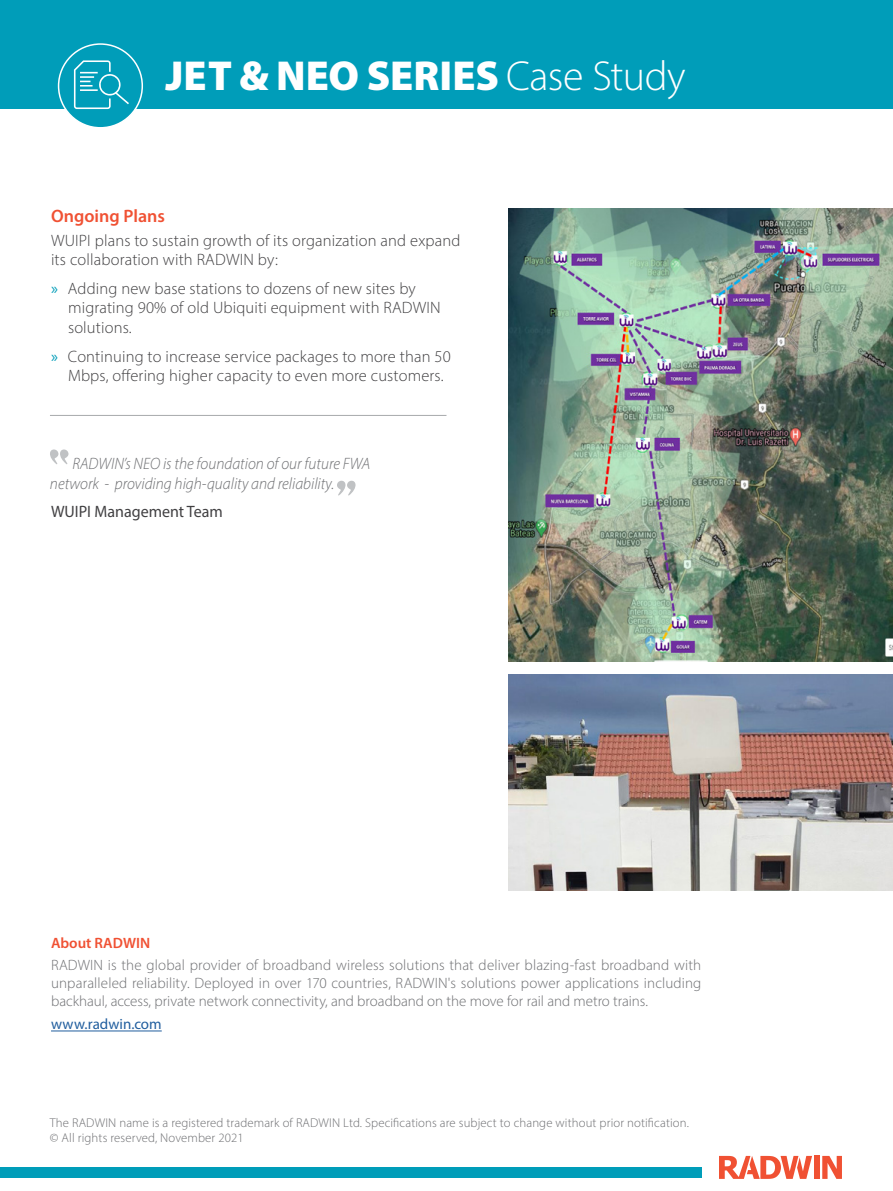
<style>
.page{position:relative;width:893px;height:1191px;background:#fff}
.page>*{position:absolute;margin:0;border:0;box-sizing:border-box;transform-origin:0 0}
.t1{font:900 42px "Myriad Pro";color:#fff}
.t2{font:600 18px "Myriad Pro";color:#f05133}
.t3{font:300 16.5px/19.5px "Myriad Pro";letter-spacing:.01em;color:#414042}
.t4{font:italic 300 16.5px/19.8px "Myriad Pro";color:#6d6e71;scale:.95 1}
.t5{font:16.5px "Myriad Pro";color:#414042}
.t6{font:16.5px "Myriad Pro";color:#009db9}
.t7{font:300 15px/18px "Myriad Pro";color:#6d6e71;text-align:justify}
.t8{font:15px "Myriad Pro";letter-spacing:.005em;color:#215e9e}
.t9{font:600 15px "Myriad Pro";color:#f05133}
.t10{font:300 12.75px/15px "Myriad Pro";letter-spacing:.01em;color:#6d6e71}
.s1{font-weight:300}
</style>
<div class="page">
<div style="left:0;top:1167px;width:701px;height:11px;background:#009db9"></div>
<div style="left:0;top:0;width:893px;height:108px;background:#009db9"></div>
<div style="left:814px;top:1155px;width:6px;height:23px;background:#f05133"></div>
<svg style="left:822px;top:1155px;width:20px;height:23px"></svg>
<svg style="left:719px;top:1155px;width:93px;height:23px"></svg>
<div style="left:59px;top:44px;width:83px;height:84px;background:#009db9;border-radius:50%"></div>
<div style="left:58px;top:43px;width:85px;height:85px;border:2px solid #fff;border-radius:50%"></div>
<svg style="left:74px;top:60px;width:55px;height:49px"></svg>
<svg style="left:50px;top:449px;width:19px;height:15px"></svg>
<svg style="left:337px;top:480px;width:19px;height:15px"></svg>
<hr style="left:50px;top:415px;width:396px;height:1px;background:#a7a9ac">
<hr style="left:51px;top:1030px;width:111px;height:1px;background:#215e9e">
<img style="left:509px;top:208px;width:384px;height:453px">
<img style="left:509px;top:674px;width:384px;height:216px">
<h1 class="t1" style="left:165px;top:48px;width:522px">JET &amp; NEO SERIES <span class="s1">Case Study</span></h1>
<p class="t2" style="left:51px;top:204px;width:116px">Ongoing Plans</p>
<p class="t3" style="left:51px;top:230px;width:411px">WUIPI plans to sustain growth of its organization and expand its collaboration with RADWIN by:</p>
<p class="t3" style="left:68px;top:278px;width:349px">Adding new base stations to dozens of new sites by</p>
<p class="t6" style="left:51px;top:278px;width:8px">»</p>
<p class="t6" style="left:51px;top:346px;width:8px">»</p>
<p class="t3" style="left:68px;top:298px;width:374px">migrating 90% of old Ubiquiti equipment with RADWIN solutions.</p>
<p class="t3" style="left:68px;top:346px;width:384px">Continuing to increase service packages to more than 50</p>
<p class="t3" style="left:68px;top:366px;width:377px">Mbps, offering higher capacity to even more customers.</p>
<p class="t4" style="left:50px;top:454px;width:338px;text-indent:23px">RADWINs’ NEO is the foundation of our future FWA network - providing high-quality and reliability.</p>
<p class="t5" style="left:51px;top:501px;width:173px">WUIPI Management Team</p>
<p class="t9" style="left:51px;top:933px;width:101px">About RADWIN</p>
<p class="t7" style="left:51px;top:956px;width:652px">RADWIN is the global provider of broadband wireless solutions that deliver blazing-fast broadband with unparalleled reliability. Deployed in over 170 countries, RADWIN s' solutions power applications including backhaul, access, private network connectivity, and broadband on the move for rail and metro trains.</p>
<p class="t8" style="left:51px;top:1015px;width:112px">www.radwin.com</p>
<p class="t10" style="left:50px;top:1114px;width:640px">The RADWIN name is a registered trademark of RADWIN Ltd. Specifications are subject to change without prior notification. © All rights reserved, November 2021</p>
</div>
